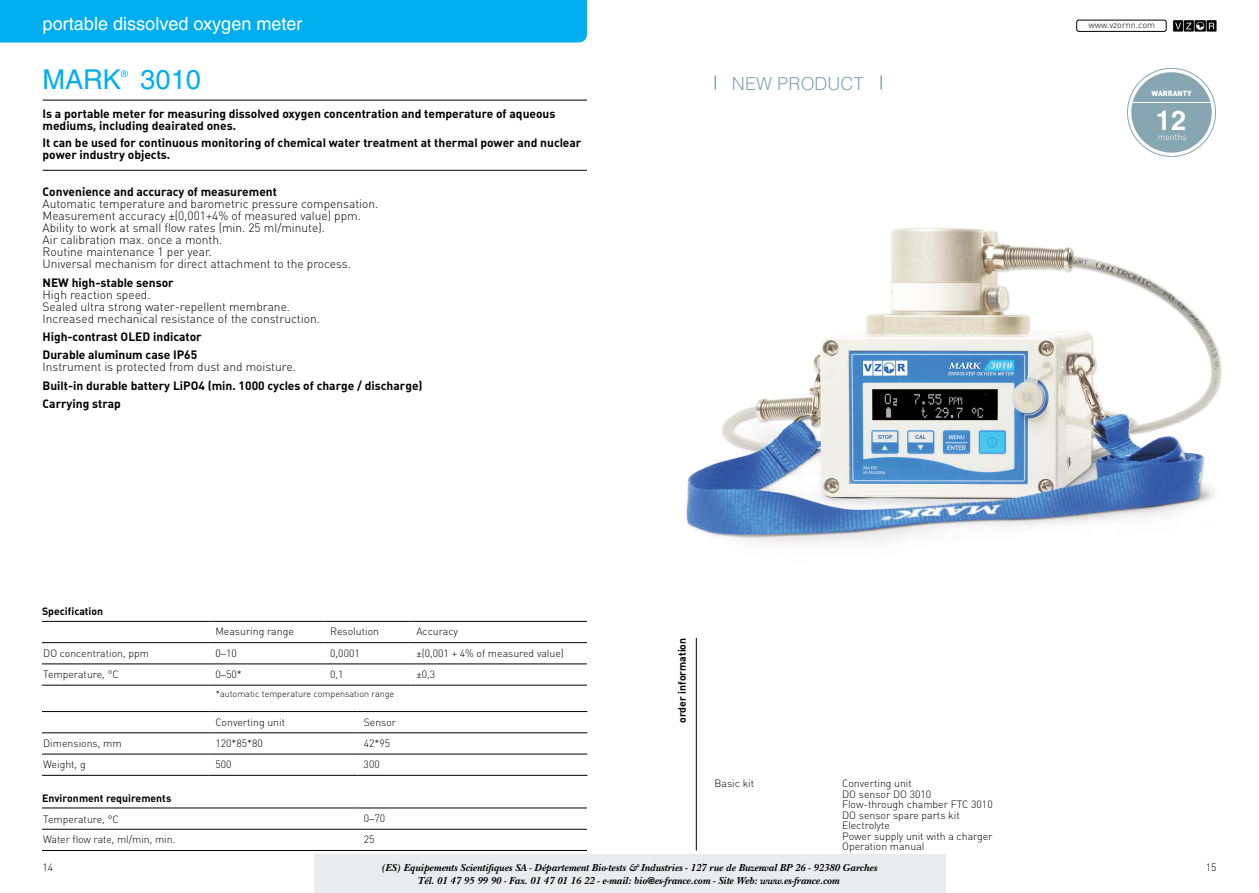
<style>
.page{position:relative;width:1259px;height:893px;background:#fff}
.page>*{position:absolute;margin:0;border:0;box-sizing:border-box;transform-origin:0 0}
.t1{font:27px "Helios C";color:#00aeef}
.t2{font:700 27px "Helios C";color:#fff}
.t3{font:18px "Helios C";color:#fff}
.t4{font:300 18px "Helios";color:#86a6b2}
.t5{font:300 12px/12px "Plumb";color:#000}
.t6{font:700 12px/12px "Plumb";color:#000}
.t7{font:italic 700 10.65px/12.8px "New Baskerville";color:#000;text-align:center}
.t8{font:300 10.5px/10.5px "Plumb";color:#000}
.t9{font:700 10.5px "Plumb";color:#000}
.t10{font:300 9px "Plumb";color:#000}
.t11{font:300 9px "Plumb";letter-spacing:-.01em;color:#fff}
.t12{font:9px "Helios C";color:#00aeef}
.t13{font:900 7.5px "Plumb";color:#fff}
</style>
<div class="page">
<svg style="left:1173px;top:20px;width:43px;height:12px"></svg>
<div style="left:1076px;top:20px;width:90px;height:12px;border:1px solid #000;border-radius:2px"></div>
<div style="left:1131px;top:72px;width:80px;height:81px;background:#86a6b2;border-radius:50%"></div>
<hr style="left:1131px;top:102px;width:82px;height:1px;background:#fff">
<img style="left:686px;top:228px;width:536px;height:316px">
<hr style="left:696px;top:638px;width:1px;height:212px;background:#000">
<svg style="left:714px;top:75px;width:2px;height:15px"></svg>
<svg style="left:880px;top:75px;width:2px;height:15px"></svg>
<div style="left:0;top:0;width:587px;height:43px;background:#00aeef"></div>
<hr style="left:43px;top:100px;width:544px;height:1px;background:#000">
<hr style="left:43px;top:170px;width:544px;height:1px;background:#000">
<hr style="left:37px;top:621px;width:172px;height:1px;background:#000">
<hr style="left:209px;top:621px;width:115px;height:1px;background:#000">
<hr style="left:324px;top:621px;width:86px;height:1px;background:#000">
<hr style="left:410px;top:621px;width:177px;height:1px;background:#000">
<hr style="left:37px;top:642px;width:172px;height:1px;background:#000">
<hr style="left:209px;top:642px;width:115px;height:1px;background:#000">
<hr style="left:324px;top:642px;width:86px;height:1px;background:#000">
<hr style="left:410px;top:642px;width:177px;height:1px;background:#000">
<hr style="left:37px;top:664px;width:172px;height:1px;background:#000">
<hr style="left:209px;top:664px;width:115px;height:1px;background:#000">
<hr style="left:324px;top:664px;width:86px;height:1px;background:#000">
<hr style="left:410px;top:664px;width:177px;height:1px;background:#000">
<hr style="left:37px;top:685px;width:172px;height:1px;background:#000">
<hr style="left:209px;top:685px;width:115px;height:1px;background:#000">
<hr style="left:324px;top:685px;width:86px;height:1px;background:#000">
<hr style="left:410px;top:685px;width:177px;height:1px;background:#000">
<hr style="left:37px;top:711px;width:172px;height:1px;background:#000">
<hr style="left:209px;top:711px;width:149px;height:1px;background:#000">
<hr style="left:358px;top:711px;width:229px;height:1px;background:#000">
<hr style="left:37px;top:732px;width:172px;height:1px;background:#000">
<hr style="left:209px;top:732px;width:149px;height:1px;background:#000">
<hr style="left:358px;top:732px;width:229px;height:1px;background:#000">
<hr style="left:37px;top:754px;width:172px;height:1px;background:#000">
<hr style="left:209px;top:754px;width:149px;height:1px;background:#000">
<hr style="left:358px;top:754px;width:229px;height:1px;background:#000">
<hr style="left:37px;top:775px;width:172px;height:1px;background:#000">
<hr style="left:209px;top:775px;width:149px;height:1px;background:#000">
<hr style="left:358px;top:775px;width:229px;height:1px;background:#000">
<hr style="left:37px;top:808px;width:321px;height:1px;background:#000">
<hr style="left:37px;top:829px;width:321px;height:1px;background:#000">
<hr style="left:37px;top:850px;width:321px;height:1px;background:#000">
<hr style="left:358px;top:808px;width:229px;height:1px;background:#000">
<hr style="left:358px;top:829px;width:229px;height:1px;background:#000">
<hr style="left:358px;top:850px;width:229px;height:1px;background:#000">
<div style="left:22px;top:525px;width:20px;height:330px;background:#fff"></div>
<div style="left:314px;top:855px;width:631px;height:38px;background:#eaebec"></div>
<h2 class="t3" style="left:43px;top:13px;width:261px">portable dissolved oxygen meter</h2>
<h1 class="t1" style="left:43px;top:63px;width:80px">MARK</h1>
<p class="t12" style="left:121px;top:68px;width:8px">®</p>
<h1 class="t1" style="left:140px;top:63px;width:62px">3010</h1>
<p class="t6" style="left:43px;top:108px;width:514px">Is a portable meter for measuring dissolved oxygen concentration and temperature of aqueous mediums, including deairated ones.</p>
<p class="t6" style="left:43px;top:136px;width:540px">It can be used for continuous monitoring of chemical water treatment at thermal power and nuclear power industry objects.</p>
<p class="t6" style="left:43px;top:186px;width:236px">Convenience and accuracy of measurement</p>
<p class="t5" style="left:43px;top:198px;width:337px">Automatic temperature and barometric pressure compensation.<br>Measurement accuracy ±(0,001+4% of measured value) ppm.<br>Ability to work at small flow rates (min. 25 ml/minute).<br>Air calibration max. once a month.<br>Routine maintenance 1 per year.<br>Universal mechanism for direct attachment to the process.</p>
<p class="t6" style="left:43px;top:276px;width:133px">NEW high-stable sensor</p>
<p class="t5" style="left:43px;top:288px;width:279px">High reaction speed.<br>Sealed ultra strong water-repellent membrane.<br>Increased mechanical resistance of the construction.</p>
<p class="t6" style="left:43px;top:327px;width:161px;line-height:18.5px">High-contrast OLED indicator<br>Durable aluminum case IP65</p>
<p class="t5" style="left:43px;top:361px;width:255px">Instrument is protected from dust and moisture.</p>
<p class="t6" style="left:43px;top:376px;width:381px;line-height:18.3px">Built-in durable battery LiPO4 (min. 1000 cycles of charge / discharge)<br>Carrying strap</p>
<p class="t9" style="left:42px;top:605px;width:63px">Specification</p>
<h2 class="t4" style="left:732px;top:72px;width:133px">NEW PRODUCT</h2>
<p class="t10" style="left:1088px;top:20px;width:68px">www.vzornn.com</p>
<p class="t13" style="left:1151px;top:89px;width:42px">WARRANTY</p>
<h1 class="t2" style="left:1156px;top:105px;width:32px">12</h1>
<p class="t11" style="left:1157px;top:131px;width:30px">months</p>
<p class="t8" style="left:215px;top:626px;width:80px">Measuring range</p>
<p class="t8" style="left:330px;top:626px;width:50px">Resolution</p>
<p class="t8" style="left:416px;top:626px;width:43px">Accuracy</p>
<p class="t9" style="left:676px;top:723px;width:86px;rotate:-90deg">order information</p>
<p class="t8" style="left:43px;top:648px;width:107px">DO concentration, ppm</p>
<p class="t8" style="left:215px;top:648px;width:23px">0–10</p>
<p class="t8" style="left:330px;top:648px;width:31px">0,0001</p>
<p class="t8" style="left:416px;top:648px;width:149px">±(0,001 + 4% of measured value)</p>
<p class="t8" style="left:43px;top:669px;width:77px">Temperature, °С</p>
<p class="t8" style="left:215px;top:669px;width:28px">0–50*</p>
<p class="t8" style="left:330px;top:669px;width:15px">0,1</p>
<p class="t8" style="left:416px;top:669px;width:20px">±0,3</p>
<p class="t10" style="left:216px;top:688px;width:180px">*automatic temperature compensation range</p>
<p class="t8" style="left:215px;top:717px;width:71px">Converting unit</p>
<p class="t8" style="left:364px;top:717px;width:34px">Sensor</p>
<p class="t8" style="left:43px;top:738px;width:80px">Dimensions, mm</p>
<p class="t8" style="left:215px;top:738px;width:49px">120*85*80</p>
<p class="t8" style="left:364px;top:738px;width:28px">42*95</p>
<p class="t8" style="left:43px;top:759px;width:44px">Weight, g</p>
<p class="t8" style="left:215px;top:759px;width:18px">500</p>
<p class="t8" style="left:364px;top:759px;width:18px">300</p>
<p class="t9" style="left:42px;top:792px;width:131px">Environment requirements</p>
<p class="t8" style="left:43px;top:814px;width:77px">Temperature, °С</p>
<p class="t8" style="left:364px;top:813px;width:23px">0–70</p>
<p class="t8" style="left:43px;top:834px;width:134px">Water flow rate, ml/min, min.</p>
<p class="t8" style="left:364px;top:834px;width:12px">25</p>
<p class="t7" style="left:381px;top:862px;width:497px">(ES) Equipements Scientifiques SA - Département Bio-tests &amp; Industries - 127 rue de Buzenval BP 26 - 92380 Garches<br>Tél. 01 47 95 99 90 - Fax. 01 47 01 16 22 - e-mail: bio@es-france.com - Site Web: www.es-france.com</p>
<p class="t8" style="left:714px;top:779px;width:41px">Basic kit</p>
<p class="t8" style="left:842px;top:779px;width:152px">Converting unit<br>DO sensor DO 3010<br>Flow-through chamber FTC 3010<br>DO sensor spare parts kit<br>Electrolyte<br>Power supply unit with a charger<br>Operation manual</p>
<p class="t8" style="left:43px;top:862px;width:12px">14</p>
<p class="t8" style="left:1205px;top:862px;width:12px">15</p>
</div>
